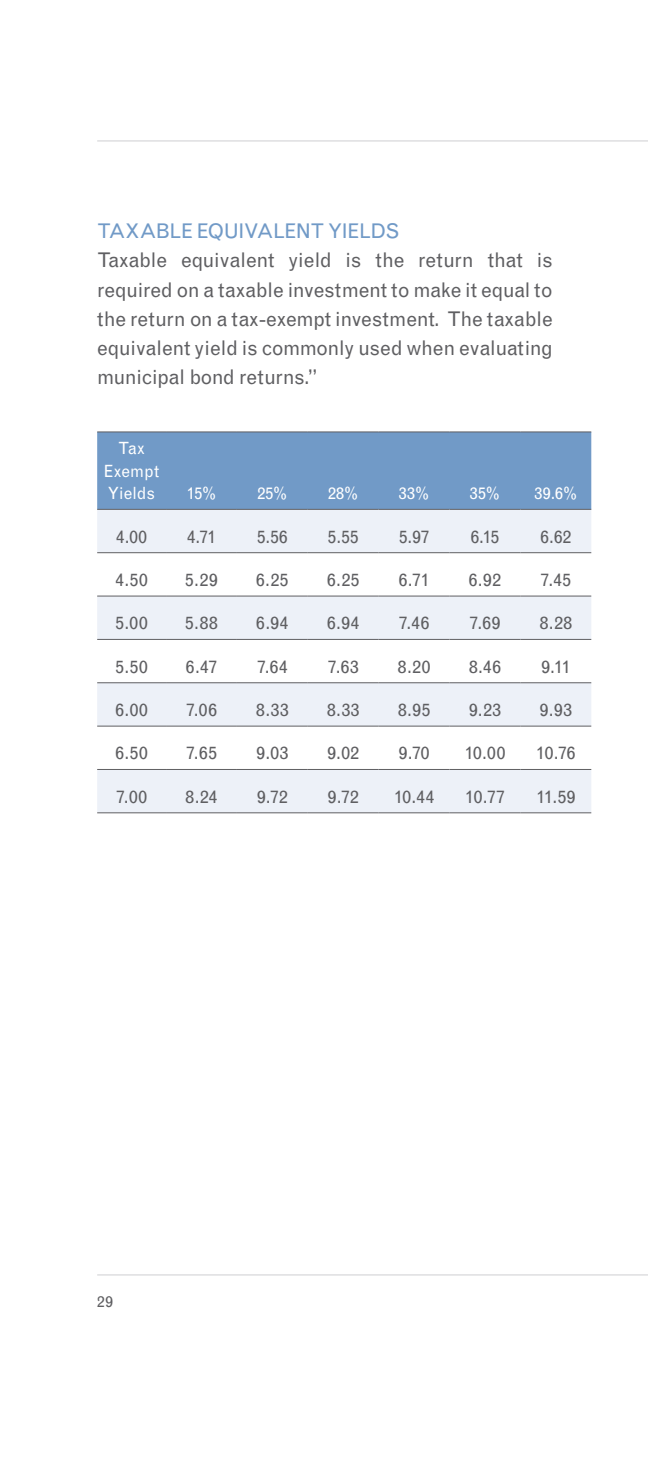
<style>
.page{position:relative;width:648px;height:1458px;background:#fff}
.page>*{position:absolute;margin:0;border:0;box-sizing:border-box;transform-origin:0 0}
.Body_copy{font:20.25px/29.2px "Grotesque MTRJ Corrected";letter-spacing:-.02em;color:#5f5f62;text-align:justify}
.t1{font:20.25px "Grotesque MTRJ Corrected";letter-spacing:-.035em;color:#719ac7}
.t2{font:18px "Grotesque MTRJ Corrected";letter-spacing:.03em;color:#5f5f62}
.t3{font:16.88px "Grotesque MTRJ Corrected";letter-spacing:.005em;color:#fff}
.t4{font:15.75px "Grotesque MTRJ Corrected";color:#5f5f62}
</style>
<div class="page">
<hr style="left:97px;top:140px;width:551px;height:1px;background:#d3d4d6">
<hr style="left:97px;top:1274px;width:551px;height:1px;background:#d3d4d6">
<div style="left:97px;top:433px;width:494px;height:76px;background:#719ac7"></div>
<svg style="left:97px;top:510px;width:494px;height:302px;fill:#edf1f8"></svg>
<hr style="left:97px;top:432px;width:69px;height:1px;background:#5f5f62">
<hr style="left:166px;top:432px;width:71px;height:1px;background:#5f5f62">
<hr style="left:237px;top:432px;width:71px;height:1px;background:#5f5f62">
<hr style="left:308px;top:432px;width:71px;height:1px;background:#5f5f62">
<hr style="left:379px;top:432px;width:71px;height:1px;background:#5f5f62">
<hr style="left:450px;top:432px;width:70px;height:1px;background:#5f5f62">
<hr style="left:520px;top:432px;width:71px;height:1px;background:#5f5f62">
<hr style="left:97px;top:509px;width:69px;height:1px;background:#5f5f62">
<hr style="left:166px;top:509px;width:71px;height:1px;background:#5f5f62">
<hr style="left:237px;top:509px;width:71px;height:1px;background:#5f5f62">
<hr style="left:308px;top:509px;width:71px;height:1px;background:#5f5f62">
<hr style="left:379px;top:509px;width:71px;height:1px;background:#5f5f62">
<hr style="left:450px;top:509px;width:70px;height:1px;background:#5f5f62">
<hr style="left:520px;top:509px;width:71px;height:1px;background:#5f5f62">
<hr style="left:97px;top:552px;width:69px;height:1px;background:#5f5f62">
<hr style="left:166px;top:552px;width:71px;height:1px;background:#5f5f62">
<hr style="left:237px;top:552px;width:71px;height:1px;background:#5f5f62">
<hr style="left:308px;top:552px;width:71px;height:1px;background:#5f5f62">
<hr style="left:379px;top:552px;width:71px;height:1px;background:#5f5f62">
<hr style="left:450px;top:552px;width:70px;height:1px;background:#5f5f62">
<hr style="left:520px;top:552px;width:71px;height:1px;background:#5f5f62">
<hr style="left:97px;top:596px;width:69px;height:1px;background:#5f5f62">
<hr style="left:166px;top:596px;width:71px;height:1px;background:#5f5f62">
<hr style="left:237px;top:596px;width:71px;height:1px;background:#5f5f62">
<hr style="left:308px;top:596px;width:71px;height:1px;background:#5f5f62">
<hr style="left:379px;top:596px;width:71px;height:1px;background:#5f5f62">
<hr style="left:450px;top:596px;width:70px;height:1px;background:#5f5f62">
<hr style="left:520px;top:596px;width:71px;height:1px;background:#5f5f62">
<hr style="left:97px;top:639px;width:69px;height:1px;background:#5f5f62">
<hr style="left:166px;top:639px;width:71px;height:1px;background:#5f5f62">
<hr style="left:237px;top:639px;width:71px;height:1px;background:#5f5f62">
<hr style="left:308px;top:639px;width:71px;height:1px;background:#5f5f62">
<hr style="left:379px;top:639px;width:71px;height:1px;background:#5f5f62">
<hr style="left:450px;top:639px;width:70px;height:1px;background:#5f5f62">
<hr style="left:520px;top:639px;width:71px;height:1px;background:#5f5f62">
<hr style="left:97px;top:682px;width:69px;height:1px;background:#5f5f62">
<hr style="left:166px;top:682px;width:71px;height:1px;background:#5f5f62">
<hr style="left:237px;top:682px;width:71px;height:1px;background:#5f5f62">
<hr style="left:308px;top:682px;width:71px;height:1px;background:#5f5f62">
<hr style="left:379px;top:682px;width:71px;height:1px;background:#5f5f62">
<hr style="left:450px;top:682px;width:70px;height:1px;background:#5f5f62">
<hr style="left:520px;top:682px;width:71px;height:1px;background:#5f5f62">
<hr style="left:97px;top:726px;width:69px;height:1px;background:#5f5f62">
<hr style="left:166px;top:726px;width:71px;height:1px;background:#5f5f62">
<hr style="left:237px;top:726px;width:71px;height:1px;background:#5f5f62">
<hr style="left:308px;top:726px;width:71px;height:1px;background:#5f5f62">
<hr style="left:379px;top:726px;width:71px;height:1px;background:#5f5f62">
<hr style="left:450px;top:726px;width:70px;height:1px;background:#5f5f62">
<hr style="left:520px;top:726px;width:71px;height:1px;background:#5f5f62">
<hr style="left:97px;top:769px;width:69px;height:1px;background:#5f5f62">
<hr style="left:166px;top:769px;width:71px;height:1px;background:#5f5f62">
<hr style="left:237px;top:769px;width:71px;height:1px;background:#5f5f62">
<hr style="left:308px;top:769px;width:71px;height:1px;background:#5f5f62">
<hr style="left:379px;top:769px;width:71px;height:1px;background:#5f5f62">
<hr style="left:450px;top:769px;width:70px;height:1px;background:#5f5f62">
<hr style="left:520px;top:769px;width:71px;height:1px;background:#5f5f62">
<hr style="left:97px;top:812px;width:69px;height:1px;background:#5f5f62">
<hr style="left:166px;top:812px;width:71px;height:1px;background:#5f5f62">
<hr style="left:237px;top:812px;width:71px;height:1px;background:#5f5f62">
<hr style="left:308px;top:812px;width:71px;height:1px;background:#5f5f62">
<hr style="left:379px;top:812px;width:71px;height:1px;background:#5f5f62">
<hr style="left:450px;top:812px;width:70px;height:1px;background:#5f5f62">
<hr style="left:520px;top:812px;width:71px;height:1px;background:#5f5f62">
<p class="t1" style="left:97px;top:219px;width:304px">TAXABLE EQUIVALENT YIELDS</p>
<p class="Body_copy" style="left:97px;top:246px;width:457px">Taxable equivalent yield is the return that is required on a taxable investment to make it equal to the return on a tax-exempt investment. The taxable equivalent yield is commonly used when evaluating municipal bond returns.”</p>
<p class="t3" style="left:118px;top:439px;width:28px">Tax</p>
<p class="t3" style="left:104px;top:461px;width:57px">Exempt</p>
<p class="t3" style="left:108px;top:484px;width:49px">Yields</p>
<p class="t3" style="left:187px;top:484px;width:31px">15%</p>
<p class="t3" style="left:257px;top:484px;width:31px">25%</p>
<p class="t3" style="left:328px;top:484px;width:32px">28%</p>
<p class="t3" style="left:399px;top:484px;width:32px">33%</p>
<p class="t3" style="left:470px;top:484px;width:32px">35%</p>
<p class="t3" style="left:534px;top:484px;width:44px">39.6%</p>
<p class="t2" style="left:116px;top:526px;width:32px">4.00</p>
<p class="t2" style="left:187px;top:526px;width:30px">4.71</p>
<p class="t2" style="left:257px;top:526px;width:32px">5.56</p>
<p class="t2" style="left:328px;top:526px;width:32px">5.55</p>
<p class="t2" style="left:399px;top:526px;width:32px">5.97</p>
<p class="t2" style="left:471px;top:526px;width:30px">6.15</p>
<p class="t2" style="left:541px;top:526px;width:32px">6.62</p>
<p class="t2" style="left:116px;top:569px;width:34px">4.50</p>
<p class="t2" style="left:185px;top:569px;width:34px">5.29</p>
<p class="t2" style="left:256px;top:569px;width:34px">6.25</p>
<p class="t2" style="left:327px;top:569px;width:34px">6.25</p>
<p class="t2" style="left:399px;top:569px;width:32px">6.71</p>
<p class="t2" style="left:469px;top:569px;width:34px">6.92</p>
<p class="t2" style="left:541px;top:569px;width:32px">7.45</p>
<p class="t2" style="left:116px;top:613px;width:34px">5.00</p>
<p class="t2" style="left:185px;top:613px;width:34px">5.88</p>
<p class="t2" style="left:256px;top:613px;width:34px">6.94</p>
<p class="t2" style="left:327px;top:613px;width:34px">6.94</p>
<p class="t2" style="left:399px;top:613px;width:32px">7.46</p>
<p class="t2" style="left:470px;top:613px;width:32px">7.69</p>
<p class="t2" style="left:540px;top:613px;width:34px">8.28</p>
<p class="t2" style="left:116px;top:656px;width:34px">5.50</p>
<p class="t2" style="left:186px;top:656px;width:33px">6.47</p>
<p class="t2" style="left:257px;top:656px;width:32px">7.64</p>
<p class="t2" style="left:328px;top:656px;width:32px">7.63</p>
<p class="t2" style="left:398px;top:656px;width:34px">8.20</p>
<p class="t2" style="left:469px;top:656px;width:34px">8.46</p>
<p class="t2" style="left:541px;top:656px;width:31px">9.11</p>
<p class="t2" style="left:116px;top:699px;width:34px">6.00</p>
<p class="t2" style="left:186px;top:699px;width:33px">7.06</p>
<p class="t2" style="left:256px;top:699px;width:34px">8.33</p>
<p class="t2" style="left:327px;top:699px;width:34px">8.33</p>
<p class="t2" style="left:398px;top:699px;width:34px">8.95</p>
<p class="t2" style="left:469px;top:699px;width:34px">9.23</p>
<p class="t2" style="left:540px;top:699px;width:34px">9.93</p>
<p class="t2" style="left:116px;top:743px;width:34px">6.50</p>
<p class="t2" style="left:186px;top:743px;width:32px">7.65</p>
<p class="t2" style="left:256px;top:743px;width:33px">9.03</p>
<p class="t2" style="left:327px;top:743px;width:33px">9.02</p>
<p class="t2" style="left:399px;top:743px;width:32px">9.70</p>
<p class="t2" style="left:465px;top:743px;width:42px">10.00</p>
<p class="t2" style="left:536px;top:743px;width:41px">10.76</p>
<p class="t2" style="left:116px;top:786px;width:33px">7.00</p>
<p class="t2" style="left:186px;top:786px;width:33px">8.24</p>
<p class="t2" style="left:257px;top:786px;width:32px">9.72</p>
<p class="t2" style="left:328px;top:786px;width:32px">9.72</p>
<p class="t2" style="left:394px;top:786px;width:42px">10.44</p>
<p class="t2" style="left:465px;top:786px;width:41px">10.77</p>
<p class="t2" style="left:536px;top:786px;width:40px">11.59</p>
<p class="t4" style="left:97px;top:1293px;width:17px">29</p>
</div>
